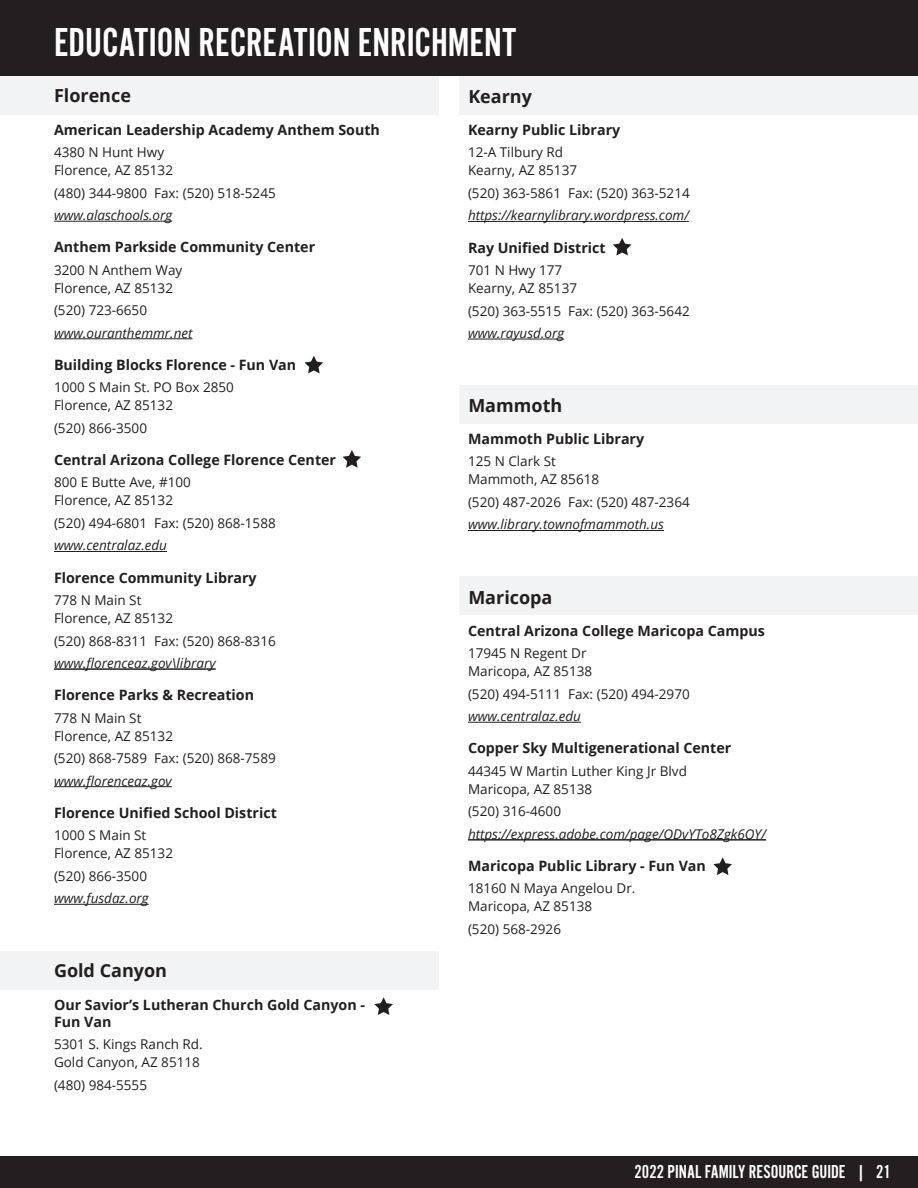
<style>
.page{position:relative;width:918px;height:1188px;background:#fff}
.page>*{position:absolute;margin:0;border:0;box-sizing:border-box;transform-origin:0 0}
.t1{font:42px "Alternate Got No 2 D";color:#fff}
.t2{font:19.5px "Alternate Got No 2 D";color:#fff}
.City{font:700 18px "Open Sans";color:#231f20}
.listing{font:700 14.25px/17.1px "Open Sans";color:#231f20}
.listing-2{font:13.5px/18px "Open Sans";color:#231f20}
.listing-3{font:italic 13.5px/22.5px "Open Sans";color:#231f20}
.s1{font-style:italic}
.s2{font-style:normal}
</style>
<div class="page">
<div style="left:0;top:1156px;width:918px;height:32px;background:#231f20"></div>
<div style="left:459px;top:76px;width:459px;height:39px;background:#f2f3f4"></div>
<div style="left:0;top:76px;width:438px;height:39px;background:#f2f3f4"></div>
<div style="left:0;top:951px;width:438px;height:39px;background:#f2f3f4"></div>
<div style="left:459px;top:385px;width:459px;height:39px;background:#f2f3f4"></div>
<div style="left:459px;top:577px;width:459px;height:38px;background:#f2f3f4"></div>
<div style="left:0;top:0;width:918px;height:76px;background:#231f20"></div>
<hr style="left:54px;top:221px;width:118px;height:1px;background:#231f20">
<hr style="left:54px;top:338px;width:139px;height:1px;background:#231f20">
<hr style="left:54px;top:551px;width:113px;height:1px;background:#231f20">
<hr style="left:54px;top:668px;width:162px;height:2px;background:#231f20">
<hr style="left:54px;top:786px;width:118px;height:1px;background:#231f20">
<hr style="left:54px;top:904px;width:95px;height:1px;background:#231f20">
<hr style="left:468px;top:221px;width:221px;height:1px;background:#231f20">
<hr style="left:468px;top:339px;width:96px;height:1px;background:#231f20">
<hr style="left:468px;top:530px;width:196px;height:1px;background:#231f20">
<hr style="left:468px;top:722px;width:113px;height:1px;background:#231f20">
<hr style="left:468px;top:839px;width:298px;height:2px;background:#231f20">
<svg style="left:305px;top:356px;width:18px;height:17px"></svg>
<svg style="left:343px;top:450px;width:18px;height:18px"></svg>
<svg style="left:713px;top:857px;width:19px;height:18px"></svg>
<svg style="left:374px;top:997px;width:19px;height:18px"></svg>
<svg style="left:613px;top:238px;width:18px;height:18px"></svg>
<p class="t1" style="left:54px;top:20px;width:464px">EDUCATION RECREATION ENRICHMENT</p>
<p class="City" style="left:54px;top:83px;width:79px">Florence</p>
<p class="City" style="left:468px;top:84px;width:65px">Kearny</p>
<p class="listing" style="left:54px;top:121px;width:328px">American Leadership Academy Anthem South</p>
<p class="listing-2" style="left:54px;top:143px;width:121px">4380 N Hunt Hwy<br>Florence, AZ 85132</p>
<p class="listing-2" style="left:54px;top:181px;width:223px;line-height:22.5px">(480) 344-9800 Fax: (520) 518-5245 <span class="s1">www.alaschools.org</span></p>
<p class="listing" style="left:54px;top:238px;width:263px">Anthem Parkside Community Center</p>
<p class="listing-2" style="left:54px;top:261px;width:130px">3200 N Anthem Way<br>Florence, AZ 85132</p>
<p class="listing-3" style="left:54px;top:299px;width:140px"><span class="s2">(520) 723-6650 </span>www.ouranthemmr.net</p>
<p class="listing" style="left:54px;top:356px;width:244px">Building Blocks Florence - Fun Van</p>
<p class="listing-2" style="left:54px;top:378px;width:182px">1000 S Main St. PO Box 2850<br>Florence, AZ 85132</p>
<p class="listing-2" style="left:54px;top:419px;width:95px">(520) 866-3500</p>
<p class="listing" style="left:54px;top:451px;width:284px">Central Arizona College Florence Center</p>
<p class="listing-2" style="left:54px;top:473px;width:138px">800 E Butte Ave, #100<br>Florence, AZ 85132</p>
<p class="listing-2" style="left:54px;top:511px;width:223px;line-height:22.5px">(520) 494-6801 Fax: (520) 868-1588 <span class="s1">www.centralaz.edu</span></p>
<p class="listing" style="left:54px;top:568px;width:204px">Florence Community Library</p>
<p class="listing-2" style="left:54px;top:591px;width:121px">778 N Main St<br>Florence, AZ 85132</p>
<p class="listing-2" style="left:54px;top:629px;width:223px;line-height:22.5px">(520) 868-8311 Fax: (520) 868-8316 <span class="s1">www.florenceaz.gov\library</span></p>
<p class="listing" style="left:54px;top:686px;width:202px">Florence Parks &amp; Recreation</p>
<p class="listing-2" style="left:54px;top:708px;width:121px">778 N Main St<br>Florence, AZ 85132</p>
<p class="listing-2" style="left:54px;top:747px;width:223px;line-height:22.5px">(520) 868-7589 Fax: (520) 868-7589 <span class="s1">www.florenceaz.gov</span></p>
<p class="listing" style="left:54px;top:804px;width:224px">Florence Unified School District</p>
<p class="listing-2" style="left:54px;top:826px;width:121px">1000 S Main St<br>Florence, AZ 85132</p>
<p class="listing-3" style="left:54px;top:864px;width:96px"><span class="s2">(520) 866-3500 </span>www.fusdaz.org</p>
<p class="City" style="left:54px;top:958px;width:115px">Gold Canyon</p>
<p class="listing" style="left:54px;top:996px;width:312px">Our Savior’s Lutheran Church Gold Canyon -<br>Fun Van</p>
<p class="listing-2" style="left:54px;top:1035px;width:150px">5301 S. Kings Ranch Rd.<br>Gold Canyon, AZ 85118</p>
<p class="listing-2" style="left:54px;top:1076px;width:95px">(480) 984-5555</p>
<p class="listing" style="left:468px;top:121px;width:154px">Kearny Public Library</p>
<p class="listing-2" style="left:468px;top:143px;width:111px">12-A Tilbury Rd<br>Kearny, AZ 85137</p>
<p class="listing-2" style="left:468px;top:184px;width:223px">(520) 363-5861 Fax: (520) 363-5214</p>
<p class="listing-3" style="left:468px;top:204px;width:223px">https://kearnylibrary.wordpress.com/</p>
<p class="listing" style="left:468px;top:238px;width:139px">Ray Unified District</p>
<p class="listing-2" style="left:468px;top:261px;width:111px">701 N Hwy 177<br>Kearny, AZ 85137</p>
<p class="listing-2" style="left:468px;top:301px;width:223px">(520) 363-5515 Fax: (520) 363-5642</p>
<p class="listing-3" style="left:468px;top:322px;width:98px">www.rayusd.org</p>
<p class="City" style="left:468px;top:393px;width:95px">Mammoth</p>
<p class="listing" style="left:468px;top:430px;width:178px">Mammoth Public Library</p>
<p class="listing-2" style="left:468px;top:452px;width:133px">125 N Clark St<br>Mammoth, AZ 85618</p>
<p class="listing-2" style="left:468px;top:493px;width:223px">(520) 487-2026 Fax: (520) 487-2364</p>
<p class="listing-3" style="left:468px;top:513px;width:197px">www.library.townofmammoth.us</p>
<p class="City" style="left:468px;top:585px;width:86px">Maricopa</p>
<p class="listing" style="left:468px;top:622px;width:298px">Central Arizona College Maricopa Campus</p>
<p class="listing-2" style="left:468px;top:644px;width:126px">17945 N Regent Dr<br>Maricopa, AZ 85138</p>
<p class="listing-2" style="left:468px;top:684px;width:223px">(520) 494-5111 Fax: (520) 494-2970</p>
<p class="listing-3" style="left:468px;top:705px;width:115px">www.centralaz.edu</p>
<p class="listing" style="left:468px;top:739px;width:265px">Copper Sky Multigenerational Center</p>
<p class="listing-2" style="left:468px;top:762px;width:220px">44345 W Martin Luther King Jr Blvd<br>Maricopa, AZ 85138</p>
<p class="listing-2" style="left:468px;top:802px;width:95px">(520) 316-4600</p>
<p class="listing-3" style="left:468px;top:822px;width:300px">https://express.adobe.com/page/ODvYTo8Zgk6OY/</p>
<p class="listing" style="left:468px;top:857px;width:239px">Maricopa Public Library - Fun Van</p>
<p class="listing-2" style="left:468px;top:879px;width:169px">18160 N Maya Angelou Dr.<br>Maricopa, AZ 85138</p>
<p class="listing-2" style="left:468px;top:920px;width:95px">(520) 568-2926</p>
<h2 class="t2" style="left:635px;top:1162px;width:258px">2022 PINAL FAMILY RESOURCE GUIDE | 21</h2>
</div>
